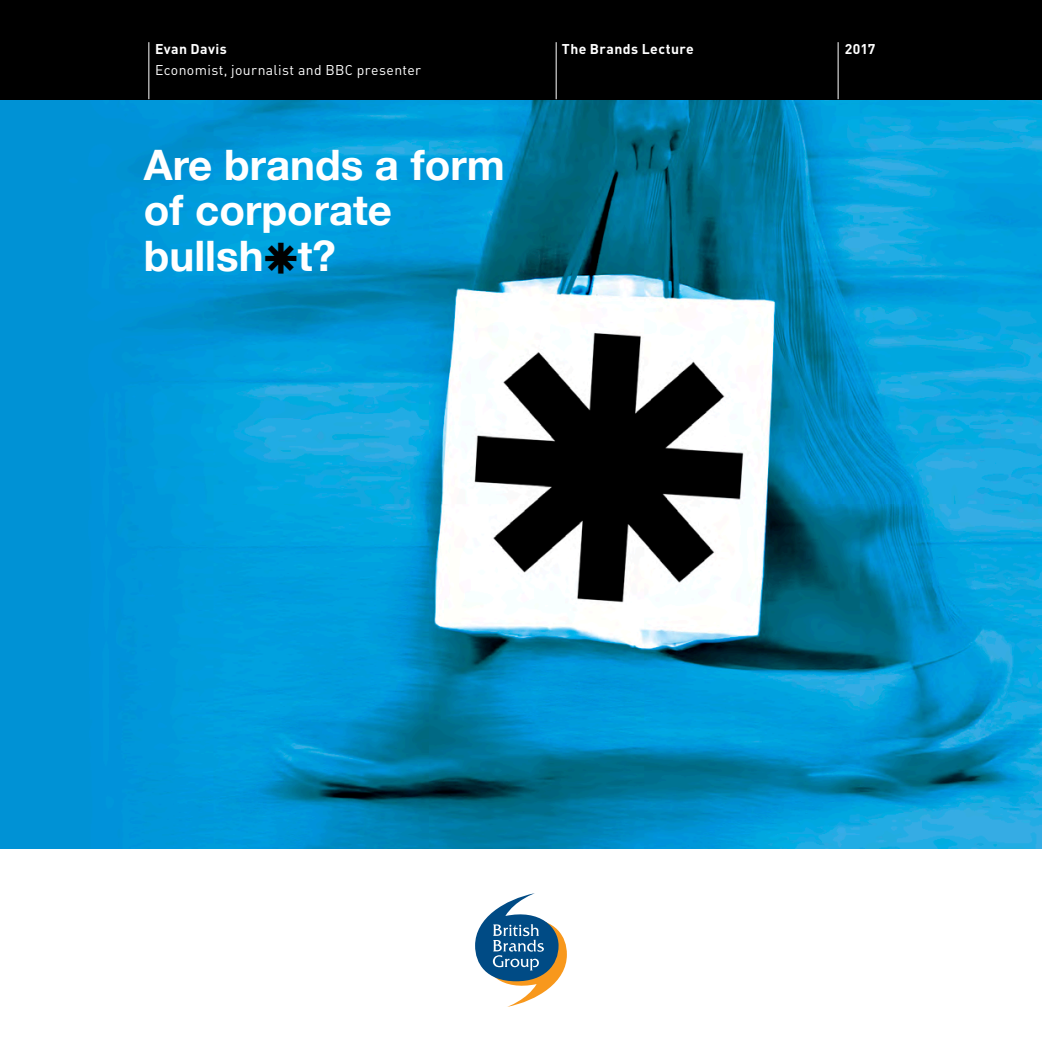
<style>
.page{position:relative;width:1042px;height:1042px;background:#fff}
.page>*{position:absolute;margin:0;border:0;box-sizing:border-box;transform-origin:0 0}
.t1{font:700 42px "Helvetica Neue";color:#fff}
.t2{font:14px "DIN Regular Alternate";letter-spacing:.025em;color:#fff}
.t3{font:700 14px "DIN";letter-spacing:.03em;color:#fff}
.s1{color:#000}
</style>
<div class="page">
<img style="left:0;top:99px;width:1042px;height:749px">
<div style="left:0;top:0;width:1042px;height:99px;background:#000"></div>
<hr style="left:148px;top:42px;width:1px;height:57px;background:#fff">
<hr style="left:556px;top:42px;width:1px;height:57px;background:#fff">
<hr style="left:837px;top:42px;width:1px;height:57px;background:#fff">
<svg style="left:475px;top:893px;width:92px;height:114px"></svg>
<p class="t3" style="left:155px;top:39px;width:73px">Evan Davis</p>
<p class="t2" style="left:155px;top:60px;width:267px">Economist, journalist and BBC presenter</p>
<p class="t1" style="left:144px;top:132px;width:362px">Are brands a form</p>
<p class="t1" style="left:144px;top:177px;width:250px">of corporate</p>
<p class="t1" style="left:144px;top:223px;width:193px">bullsh<span class="s1">⁕</span>t?</p>
<p class="t3" style="left:562px;top:39px;width:133px">The Brands Lecture</p>
<p class="t3" style="left:845px;top:39px;width:32px">2017</p>
</div>
